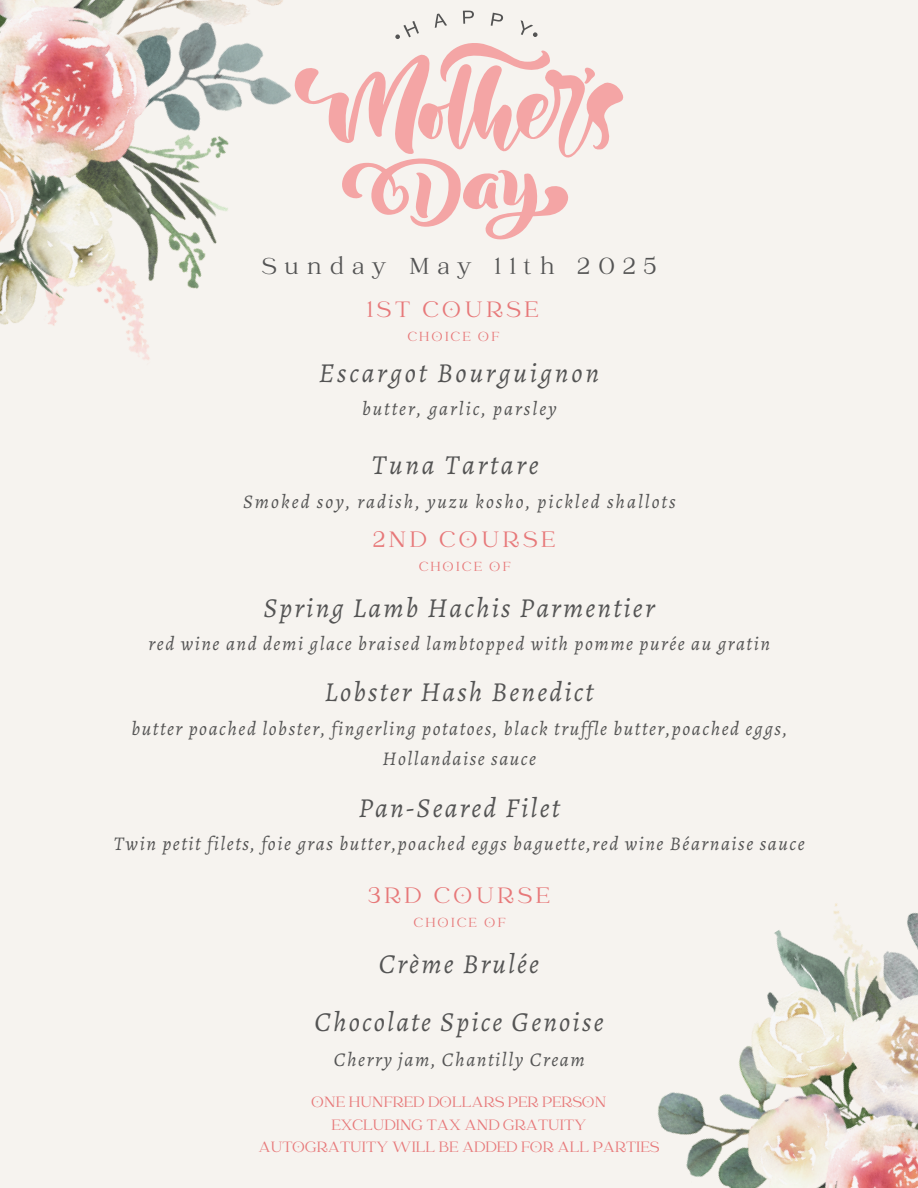
<style>
.page{position:relative;width:918px;height:1188px;background:#f6f3ef}
.page>*{position:absolute;margin:0;border:0;box-sizing:border-box;transform-origin:0 0}
.t1{font:italic 27.6px "Alegreya";letter-spacing:.08em;color:#545454}
.t2{font:italic 27.6px "Alegreya";letter-spacing:.105em;color:#545454}
.t3{font:25.5px "Catchy Mager";letter-spacing:.335em;color:#545454}
.t4{font:24.6px "Catchy Mager";letter-spacing:.15em;color:#e77879}
.t5{font:italic 19.5px "Alegreya";letter-spacing:.08em;color:#545454}
.t6{font:italic 19.35px/30.5px "Alegreya";letter-spacing:.08em;color:#545454;text-align:center}
.t7{font:italic 19.35px "Alegreya";letter-spacing:.105em;color:#545454}
.t8{font:16.5px "Catchy Mager";color:#e77879}
.t9{font:14.55px "Catchy Mager";letter-spacing:.15em;color:#e77879}
</style>
<div class="page">
<img style="left:657px;top:903px;width:261px;height:285px">
<img style="left:0;top:0;width:291px;height:360px">
<svg style="left:294px;top:11px;width:330px;height:229px"></svg>
<h4 class="t3" style="left:262px;top:254px;width:396px">Sunday May 11th 2025</h4>
<h3 class="t4" style="left:367px;top:297px;width:173px">1ST COURSE</h3>
<h3 class="t9" style="left:408px;top:329px;width:93px">CHOICE OF</h3>
<p class="t2" style="left:319px;top:354px;width:282px">Escargot Bourguignon</p>
<p class="t7" style="left:362px;top:396px;width:196px">butter, garlic, parsley</p>
<p class="t2" style="left:372px;top:446px;width:168px">Tuna Tartare</p>
<p class="t7" style="left:243px;top:489px;width:434px">Smoked soy, radish, yuzu kosho, pickled shallots</p>
<h4 class="t4" style="left:373px;top:527px;width:183px">2ND COURSE</h4>
<h4 class="t9" style="left:419px;top:559px;width:93px">CHOICE OF</h4>
<h2 class="t1" style="left:263px;top:589px;width:393px">Spring Lamb Hachis Parmentier</h2>
<h2 class="t6" style="left:149px;top:629px;width:623px">red wine and demi glace braised lambtopped with pomme purée au gratin</h2>
<h4 class="t1" style="left:325px;top:673px;width:270px">Lobster Hash Benedict</h4>
<h4 class="t6" style="left:132px;top:713px;width:657px">butter poached lobster, fingerling potatoes, black truffle butter,poached eggs,<br>Hollandaise sauce</h4>
<h2 class="t1" style="left:358px;top:789px;width:203px">Pan-Seared Filet</h2>
<h2 class="t6" style="left:114px;top:829px;width:692px">Twin petit filets, foie gras butter,poached eggs baguette,red wine Béarnaise sauce</h2>
<h4 class="t4" style="left:368px;top:884px;width:183px">3RD COURSE</h4>
<h4 class="t9" style="left:414px;top:915px;width:93px">CHOICE OF</h4>
<h4 class="t1" style="left:379px;top:945px;width:162px">Crème Brulée</h4>
<h4 class="t1" style="left:314px;top:1003px;width:291px">Chocolate Spice Genoise</h4>
<h4 class="t5" style="left:334px;top:1046px;width:252px">Cherry jam, Chantilly Cream</h4>
<p class="t8" style="left:312px;top:1094px;width:296px">ONE HUNFRED DOLLARS PER PERSON</p>
<h2 class="t8" style="left:331px;top:1116px;width:257px">EXCLUDING TAX AND GRATUITY</h2>
<h1 class="t8" style="left:259px;top:1139px;width:402px">AUTOGRATUITY WILL BE ADDED FOR ALL PARTIES</h1>
</div>
